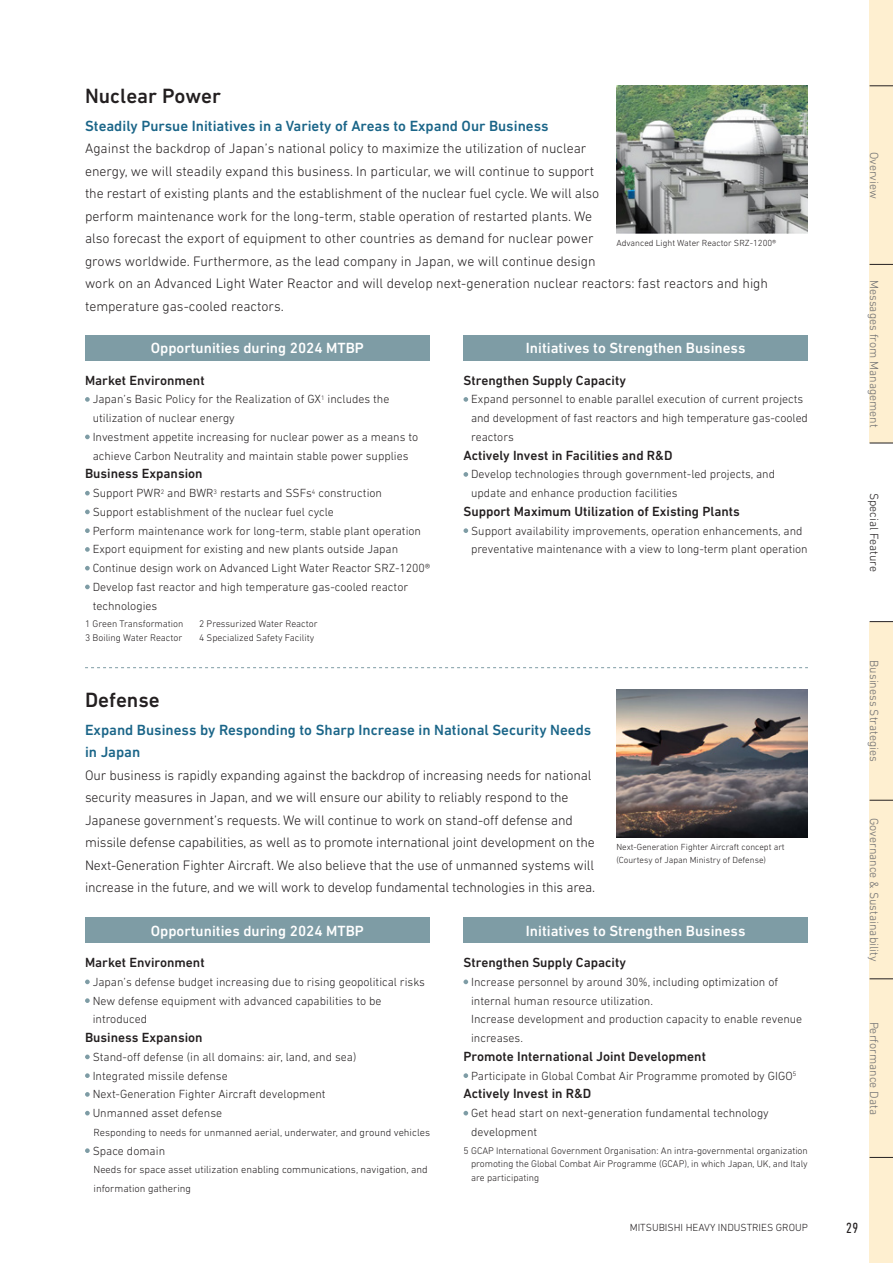
<style>
.page{position:relative;width:893px;height:1263px;background:#fff}
.page>*{position:absolute;margin:0;border:0;box-sizing:border-box;transform-origin:0 0}
.t1{font:500 21px "DIN Next LT Pro";color:#231f20}
.t2{font:500 15px/22.5px "DIN Next LT Pro";color:#1a6588}
.t3{font:500 15px "DIN Next LT Pro";color:#fff}
.t4{font:condensed 15px "DIN Next LT Pro";color:#231f20}
.t5{font:300 13.95px/22.5px "DIN Next LT Pro";letter-spacing:-.01em;color:#231f20}
.t6{font:500 13.5px "DIN Next LT Pro";color:#231f20}
.t7{font:300 12px/18.8px "DIN Next LT Pro";color:#231f20}
.t8{font:300 12px "DIN Next LT Pro";color:#6c6d70}
.t9{font:300 10.5px/18.8px "DIN Next LT Pro";color:#231f20}
.t10{font:300 9.75px/13.5px "DIN Next LT Pro";color:#231f20;text-align:justify}
.t11{font:300 9px/13.5px "DIN Next LT Pro";color:#231f20}
</style>
<div class="page">
<svg style="left:85px;top:397px;width:5px;height:5px"></svg>
<svg style="left:85px;top:435px;width:5px;height:4px"></svg>
<svg style="left:85px;top:491px;width:5px;height:4px"></svg>
<svg style="left:85px;top:510px;width:5px;height:4px"></svg>
<svg style="left:85px;top:528px;width:5px;height:5px"></svg>
<svg style="left:85px;top:547px;width:5px;height:5px"></svg>
<svg style="left:85px;top:566px;width:5px;height:4px"></svg>
<svg style="left:85px;top:585px;width:5px;height:4px"></svg>
<div style="left:85px;top:335px;width:345px;height:26px;background:#7e9ca5"></div>
<svg style="left:463px;top:397px;width:5px;height:5px"></svg>
<svg style="left:463px;top:472px;width:5px;height:5px"></svg>
<svg style="left:463px;top:528px;width:5px;height:5px"></svg>
<div style="left:463px;top:335px;width:345px;height:26px;background:#7e9ca5"></div>
<img style="left:617px;top:85px;width:191px;height:149px">
<svg style="left:85px;top:979px;width:5px;height:5px"></svg>
<svg style="left:85px;top:998px;width:5px;height:5px"></svg>
<svg style="left:85px;top:1054px;width:5px;height:5px"></svg>
<svg style="left:85px;top:1073px;width:5px;height:5px"></svg>
<svg style="left:85px;top:1092px;width:5px;height:5px"></svg>
<svg style="left:85px;top:1111px;width:5px;height:4px"></svg>
<svg style="left:85px;top:1148px;width:5px;height:5px"></svg>
<div style="left:85px;top:918px;width:345px;height:25px;background:#7e9ca5"></div>
<svg style="left:463px;top:979px;width:5px;height:5px"></svg>
<svg style="left:463px;top:1073px;width:5px;height:5px"></svg>
<svg style="left:463px;top:1111px;width:5px;height:4px"></svg>
<div style="left:463px;top:918px;width:345px;height:25px;background:#7e9ca5"></div>
<img style="left:617px;top:689px;width:191px;height:149px">
<svg style="left:85px;top:667px;width:723px;height:1px"></svg>
<div style="left:870px;top:0;width:23px;height:1263px;background:#feefd0"></div>
<div style="left:870px;top:443px;width:23px;height:178px;background:#fff"></div>
<svg style="left:870px;top:86px;width:23px;height:1px"></svg>
<svg style="left:870px;top:1157px;width:23px;height:1px"></svg>
<svg style="left:870px;top:800px;width:23px;height:1px"></svg>
<svg style="left:870px;top:621px;width:23px;height:1px"></svg>
<svg style="left:870px;top:978px;width:23px;height:1px"></svg>
<svg style="left:870px;top:443px;width:23px;height:1px"></svg>
<svg style="left:870px;top:264px;width:23px;height:1px"></svg>
<h1 class="t1" style="left:85px;top:83px;width:138px">Nuclear Power</h1>
<p class="t2" style="left:85px;top:114px;width:465px">Steadily Pursue Initiatives in a Variety of Areas to Expand Our Business</p>
<p class="t5" style="left:85px;top:137px;width:685px">Against the backdrop of Japan’s national policy to maximize the utilization of nuclear<br>energy, we will steadily expand this business. In particular, we will continue to support<br>the restart of existing plants and the establishment of the nuclear fuel cycle. We will also<br>perform maintenance work for the long-term, stable operation of restarted plants. We<br>also forecast the export of equipment to other countries as demand for nuclear power<br>grows worldwide. Furthermore, as the lead company in Japan, we will continue design<br>work on an Advanced Light Water Reactor and will develop next-generation nuclear reactors: fast reactors and high temperature gas-cooled reactors.</p>
<p class="t11" style="left:616px;top:236px;width:161px">Advanced Light Water Reactor SRZ-1200®</p>
<p class="t3" style="left:151px;top:339px;width:215px">Opportunities during 2024 MTBP</p>
<p class="t6" style="left:85px;top:372px;width:121px">Market Environment</p>
<p class="t7" style="left:93px;top:390px;width:327px">Japan’s Basic Policy for the Realization of GX<sup>1</sup> includes the utilization of nuclear energy<br>Investment appetite increasing for nuclear power as a means to achieve Carbon Neutrality and maintain stable power supplies</p>
<p class="t6" style="left:85px;top:466px;width:119px">Business Expansion</p>
<p class="t7" style="left:93px;top:483px;width:339px">Support PWR<sup>2</sup> and BWR<sup>3</sup> restarts and SSFs<sup>4</sup> construction<br>Support establishment of the nuclear fuel cycle<br>Perform maintenance work for long-term, stable plant operation Export equipment for existing and new plants outside Japan Continue design work on Advanced Light Water Reactor SRZ-1200® Develop fast reactor and high temperature gas-cooled reactor technologies</p>
<p class="t10" style="left:85px;top:617px;width:100px">1 Green Transformation</p>
<p class="t10" style="left:199px;top:617px;width:120px">2 Pressurized Water Reactor</p>
<p class="t10" style="left:85px;top:631px;width:99px">3 Boiling Water Reactor</p>
<p class="t10" style="left:199px;top:631px;width:117px">4 Specialized Safety Facility</p>
<h1 class="t1" style="left:85px;top:687px;width:76px">Defense</h1>
<p class="t3" style="left:526px;top:339px;width:221px">Initiatives to Strengthen Business</p>
<p class="t6" style="left:463px;top:372px;width:164px">Strengthen Supply Capacity</p>
<p class="t7" style="left:471px;top:390px;width:338px">Expand personnel to enable parallel execution of current projects and development of fast reactors and high temperature gas-cooled reactors</p>
<p class="t6" style="left:463px;top:447px;width:210px">Actively Invest in Facilities and R&amp;D</p>
<p class="t7" style="left:471px;top:465px;width:305px">Develop technologies through government-led projects, and update and enhance production facilities</p>
<p class="t6" style="left:463px;top:503px;width:278px">Support Maximum Utilization of Existing Plants</p>
<p class="t7" style="left:471px;top:521px;width:338px">Support availability improvements, operation enhancements, and preventative maintenance with a view to long-term plant operation</p>
<p class="t2" style="left:85px;top:718px;width:508px">Expand Business by Responding to Sharp Increase in National Security Needs in Japan</p>
<p class="t5" style="left:85px;top:764px;width:512px">Our business is rapidly expanding against the backdrop of increasing needs for national security measures in Japan, and we will ensure our ability to reliably respond to the Japanese government’s requests. We will continue to work on stand-off defense and missile defense capabilities, as well as to promote international joint development on the Next-Generation Fighter Aircraft. We also believe that the use of unmanned systems will increase in the future, and we will work to develop fundamental technologies in this area.</p>
<p class="t11" style="left:616px;top:840px;width:170px">Next-Generation Fighter Aircraft concept art (Courtesy of Japan Ministry of Defense)</p>
<p class="t3" style="left:151px;top:922px;width:215px">Opportunities during 2024 MTBP</p>
<p class="t6" style="left:85px;top:955px;width:121px">Market Environment</p>
<p class="t7" style="left:93px;top:972px;width:334px">Japan’s defense budget increasing due to rising geopolitical risks<br>New defense equipment with advanced capabilities to be introduced</p>
<p class="t6" style="left:85px;top:1030px;width:119px">Business Expansion</p>
<p class="t7" style="left:93px;top:1047px;width:265px">Stand-off defense (in all domains: air, land, and sea)<br>Integrated missile defense<br>Next-Generation Fighter Aircraft development Unmanned asset defense</p>
<p class="t9" style="left:94px;top:1123px;width:338px">Responding to needs for unmanned aerial, underwater, and ground vehicles</p>
<p class="t7" style="left:93px;top:1141px;width:74px">Space domain</p>
<p class="t9" style="left:94px;top:1160px;width:336px">Needs for space asset utilization enabling communications, navigation, and information gathering</p>
<p class="t3" style="left:526px;top:922px;width:221px">Initiatives to Strengthen Business</p>
<p class="t6" style="left:463px;top:955px;width:164px">Strengthen Supply Capacity</p>
<p class="t7" style="left:471px;top:972px;width:333px">Increase personnel by around 30%, including optimization of internal human resource utilization.<br>Increase development and production capacity to enable revenue increases.</p>
<p class="t6" style="left:463px;top:1048px;width:244px">Promote International Joint Development</p>
<p class="t7" style="left:471px;top:1066px;width:327px">Participate in Global Combat Air Programme promoted by GIGO<sup>5</sup></p>
<p class="t6" style="left:463px;top:1086px;width:129px">Actively Invest in R&amp;D</p>
<p class="t7" style="left:471px;top:1103px;width:299px">Get head start on next-generation fundamental technology development</p>
<p class="t10" style="left:471px;top:1143px;width:338px;text-indent:-8px">5 GCAP International Government Organisation: An intra-governmental organization promoting the Global Combat Air Programme (GCAP), in which Japan, UK, and Italy are participating</p>
<p class="t8" style="left:881px;top:152px;width:49px;rotate:90deg">Overview</p>
<p class="t8" style="left:881px;top:280px;width:149px;rotate:90deg">Messages from Management</p>
<p class="t7" style="left:884px;top:493px;width:81px;rotate:90deg">Special Feature</p>
<p class="t8" style="left:881px;top:660px;width:103px;rotate:90deg">Business Strategies</p>
<p class="t8" style="left:881px;top:818px;width:145px;rotate:90deg">Governance &amp; Sustainability</p>
<p class="t8" style="left:881px;top:1021px;width:95px;rotate:90deg">Performance Data</p>
<p class="t9" style="left:630px;top:1218px;width:180px">MITSUBISHI HEAVY INDUSTRIES GROUP</p>
<p class="t4" style="left:846px;top:1219px;width:14px">29</p>
</div>
